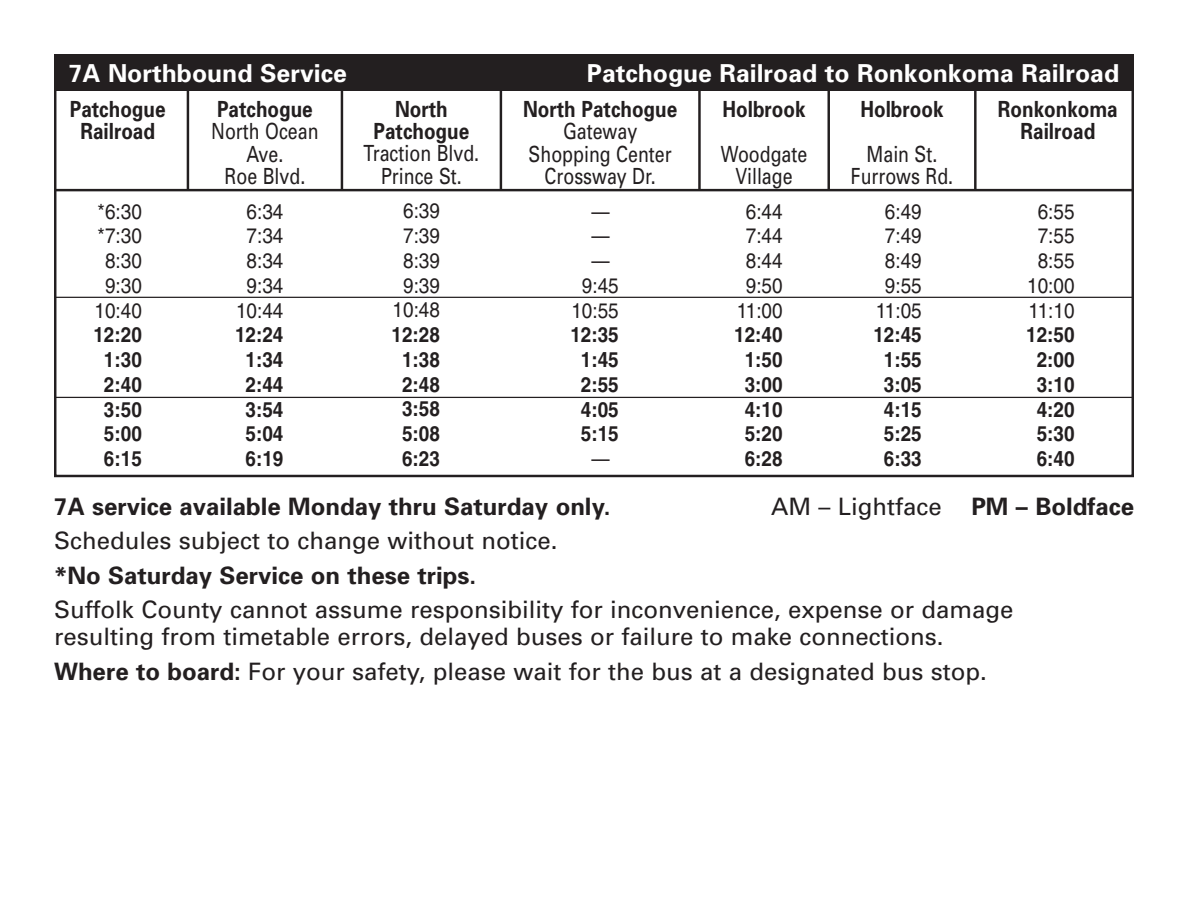
<style>
.page{position:relative;width:1188px;height:918px;background:#fff}
.page>*{position:absolute;margin:0;border:0;box-sizing:border-box;transform-origin:0 0}
.time_pts-Title{font:700 24.75px "Univers";color:#fff}
.t1{font:24px/27px "Univers";color:#231f20}
.t2{font:700 24px "Univers";color:#231f20}
.time_pts-intersecti{font:22.35px/22.4px "Univers";color:#231f20;text-align:center;scale:.8 1}
.time_pts-Town_Name{font:700 22.35px/22.2px "Univers";color:#231f20;text-align:center;scale:.85 1}
.time_pts-text{font:700 21px "Helvetica";color:#231f20;scale:.9 1}
.time_pts-text-2{font:21px "Helvetica";color:#231f20;scale:.9 1}
.time_pts-1st_line_t{font:21px "Helvetica";color:#231f20;scale:.9 1}
.time_pts-Dash{font:21px "Helvetica";color:#231f20;scale:.9 1}
.time_pts-1st_line_D{font:21px "Helvetica";color:#231f20;scale:.9 1}
.s1{font-weight:700}
</style>
<div class="page">
<hr style="left:500px;top:85px;width:2px;height:105px;background:#231f20">
<hr style="left:187px;top:86px;width:2px;height:104px;background:#231f20">
<hr style="left:827px;top:84px;width:3px;height:106px;background:#231f20">
<hr style="left:341px;top:86px;width:2px;height:104px;background:#231f20">
<hr style="left:698px;top:86px;width:3px;height:104px;background:#231f20">
<div style="left:54px;top:54px;width:1080px;height:36px;background:#231f20"></div>
<hr style="left:54px;top:189px;width:1078px;height:2px;background:#231f20">
<hr style="left:54px;top:297px;width:1079px;height:1px;background:#231f20">
<hr style="left:54px;top:397px;width:1079px;height:1px;background:#231f20">
<hr style="left:974px;top:84px;width:3px;height:106px;background:#231f20">
<p class="time_pts-Title" style="left:69px;top:58px;width:280px">7A Northbound Service</p>
<p class="time_pts-Title" style="left:587px;top:58px;width:534px">Patchogue Railroad to Ronkonkoma Railroad</p>
<p class="time_pts-Town_Name" style="left:70px;top:97px;width:114px">Patchogue</p>
<p class="time_pts-Town_Name" style="left:80px;top:120px;width:89px">Railroad</p>
<p class="time_pts-1st_line_t" style="left:98px;top:199px;width:51px">*6:30</p>
<p class="time_pts-text-2" style="left:98px;top:224px;width:51px">*7:30</p>
<p class="time_pts-text-2" style="left:105px;top:249px;width:42px">8:30</p>
<p class="time_pts-text-2" style="left:105px;top:273px;width:42px">9:30</p>
<p class="time_pts-text-2" style="left:94px;top:298px;width:54px">10:40</p>
<p class="time_pts-text" style="left:93px;top:322px;width:55px">12:20</p>
<p class="time_pts-text" style="left:104px;top:347px;width:44px">1:30</p>
<p class="time_pts-text" style="left:104px;top:372px;width:44px">2:40</p>
<p class="time_pts-text" style="left:104px;top:396px;width:44px">3:50</p>
<p class="time_pts-text" style="left:104px;top:421px;width:44px">5:00</p>
<p class="time_pts-text" style="left:104px;top:446px;width:44px">6:15</p>
<p class="time_pts-Town_Name" style="left:217px;top:97px;width:114px">Patchogue</p>
<p class="time_pts-intersecti" style="left:211px;top:120px;width:136px">North Ocean<br>Ave.</p>
<p class="time_pts-intersecti" style="left:225px;top:164px;width:102px">Roe Blvd.</p>
<p class="time_pts-1st_line_t" style="left:247px;top:199px;width:42px">6:34</p>
<p class="time_pts-text-2" style="left:247px;top:224px;width:42px">7:34</p>
<p class="time_pts-text-2" style="left:247px;top:249px;width:42px">8:34</p>
<p class="time_pts-text-2" style="left:247px;top:273px;width:42px">9:34</p>
<p class="time_pts-text-2" style="left:236px;top:298px;width:54px">10:44</p>
<p class="time_pts-text" style="left:235px;top:322px;width:55px">12:24</p>
<p class="time_pts-text" style="left:246px;top:347px;width:44px">1:34</p>
<p class="time_pts-text" style="left:246px;top:372px;width:44px">2:44</p>
<p class="time_pts-text" style="left:246px;top:396px;width:44px">3:54</p>
<p class="time_pts-text" style="left:246px;top:421px;width:44px">5:04</p>
<p class="time_pts-text" style="left:246px;top:446px;width:44px">6:19</p>
<p class="time_pts-Town_Name" style="left:374px;top:97px;width:114px">North<br>Patchogue</p>
<p class="time_pts-intersecti" style="left:364px;top:142px;width:146px">Traction Blvd.</p>
<p class="time_pts-intersecti" style="left:381px;top:164px;width:102px">Prince St.</p>
<p class="time_pts-1st_line_t" style="left:403px;top:199px;width:42px">6:39</p>
<p class="time_pts-text-2" style="left:403px;top:223px;width:42px">7:39</p>
<p class="time_pts-text-2" style="left:403px;top:248px;width:42px">8:39</p>
<p class="time_pts-text-2" style="left:403px;top:273px;width:42px">9:39</p>
<p class="time_pts-text-2" style="left:393px;top:298px;width:54px">10:48</p>
<p class="time_pts-text" style="left:392px;top:322px;width:55px">12:28</p>
<p class="time_pts-text" style="left:402px;top:347px;width:44px">1:38</p>
<p class="time_pts-text" style="left:402px;top:371px;width:44px">2:48</p>
<p class="time_pts-text" style="left:402px;top:396px;width:44px">3:58</p>
<p class="time_pts-text" style="left:402px;top:421px;width:44px">5:08</p>
<p class="time_pts-text" style="left:402px;top:446px;width:44px">6:23</p>
<p class="time_pts-Town_Name" style="left:523px;top:97px;width:183px">North Patchogue</p>
<p class="time_pts-intersecti" style="left:563px;top:120px;width:94px">Gateway</p>
<p class="time_pts-intersecti" style="left:529px;top:142px;width:180px">Shopping Center</p>
<p class="time_pts-intersecti" style="left:545px;top:164px;width:140px">Crossway Dr.</p>
<p class="time_pts-1st_line_D" style="left:591px;top:199px;width:21px">—</p>
<p class="time_pts-Dash" style="left:591px;top:224px;width:21px">—</p>
<p class="time_pts-Dash" style="left:591px;top:249px;width:21px">—</p>
<p class="time_pts-text-2" style="left:582px;top:273px;width:42px">9:45</p>
<p class="time_pts-text-2" style="left:571px;top:298px;width:54px">10:55</p>
<p class="time_pts-text" style="left:570px;top:322px;width:55px">12:35</p>
<p class="time_pts-text" style="left:581px;top:347px;width:44px">1:45</p>
<p class="time_pts-text" style="left:581px;top:372px;width:44px">2:55</p>
<p class="time_pts-text" style="left:581px;top:396px;width:44px">4:05</p>
<p class="time_pts-text" style="left:581px;top:421px;width:44px">5:15</p>
<p class="time_pts-Dash" style="left:591px;top:447px;width:21px">—</p>
<p class="time_pts-Town_Name" style="left:723px;top:97px;width:99px">Holbrook</p>
<p class="time_pts-intersecti" style="left:721px;top:142px;width:110px">Woodgate</p>
<p class="time_pts-intersecti" style="left:736px;top:164px;width:73px">Village</p>
<p class="time_pts-1st_line_t" style="left:746px;top:199px;width:42px">6:44</p>
<p class="time_pts-text-2" style="left:746px;top:224px;width:42px">7:44</p>
<p class="time_pts-text-2" style="left:746px;top:249px;width:42px">8:44</p>
<p class="time_pts-text-2" style="left:746px;top:273px;width:42px">9:50</p>
<p class="time_pts-text-2" style="left:737px;top:298px;width:53px">11:00</p>
<p class="time_pts-text" style="left:734px;top:322px;width:55px">12:40</p>
<p class="time_pts-text" style="left:745px;top:347px;width:44px">1:50</p>
<p class="time_pts-text" style="left:745px;top:372px;width:44px">3:00</p>
<p class="time_pts-text" style="left:745px;top:396px;width:44px">4:10</p>
<p class="time_pts-text" style="left:745px;top:421px;width:44px">5:20</p>
<p class="time_pts-text" style="left:745px;top:446px;width:44px">6:28</p>
<p class="time_pts-Town_Name" style="left:860px;top:97px;width:99px">Holbrook</p>
<p class="time_pts-intersecti" style="left:867px;top:142px;width:90px">Main St.</p>
<p class="time_pts-intersecti" style="left:851px;top:164px;width:130px">Furrows Rd.</p>
<p class="time_pts-1st_line_t" style="left:885px;top:199px;width:42px">6:49</p>
<p class="time_pts-text-2" style="left:885px;top:224px;width:42px">7:49</p>
<p class="time_pts-text-2" style="left:885px;top:249px;width:42px">8:49</p>
<p class="time_pts-text-2" style="left:885px;top:273px;width:42px">9:55</p>
<p class="time_pts-text-2" style="left:876px;top:298px;width:53px">11:05</p>
<p class="time_pts-text" style="left:873px;top:322px;width:55px">12:45</p>
<p class="time_pts-text" style="left:884px;top:347px;width:44px">1:55</p>
<p class="time_pts-text" style="left:884px;top:372px;width:44px">3:05</p>
<p class="time_pts-text" style="left:884px;top:396px;width:44px">4:15</p>
<p class="time_pts-text" style="left:884px;top:421px;width:44px">5:25</p>
<p class="time_pts-text" style="left:884px;top:446px;width:44px">6:33</p>
<p class="time_pts-Town_Name" style="left:998px;top:97px;width:143px">Ronkonkoma</p>
<p class="time_pts-Town_Name" style="left:1021px;top:120px;width:89px">Railroad</p>
<p class="time_pts-1st_line_t" style="left:1038px;top:199px;width:42px">6:55</p>
<p class="time_pts-text-2" style="left:1038px;top:224px;width:42px">7:55</p>
<p class="time_pts-text-2" style="left:1038px;top:249px;width:42px">8:55</p>
<p class="time_pts-text-2" style="left:1027px;top:273px;width:54px">10:00</p>
<p class="time_pts-text-2" style="left:1029px;top:298px;width:53px">11:10</p>
<p class="time_pts-text" style="left:1026px;top:322px;width:55px">12:50</p>
<p class="time_pts-text" style="left:1037px;top:347px;width:44px">2:00</p>
<p class="time_pts-text" style="left:1037px;top:372px;width:44px">3:10</p>
<p class="time_pts-text" style="left:1037px;top:396px;width:44px">4:20</p>
<p class="time_pts-text" style="left:1037px;top:421px;width:44px">5:30</p>
<p class="time_pts-text" style="left:1037px;top:446px;width:44px">6:40</p>
<p class="t2" style="left:54px;top:491px;width:558px">7A service available Monday thru Saturday only.</p>
<p class="t1" style="left:771px;top:492px;width:364px">AM – Lightface <span class="s1">PM – Boldface</span></p>
<p class="t1" style="left:54px;top:527px;width:505px">Schedules subject to change without notice.</p>
<p class="t2" style="left:54px;top:560px;width:424px">*No Saturday Service on these trips.</p>
<p class="t1" style="left:54px;top:596px;width:961px">Suffolk County cannot assume responsibility for inconvenience, expense or damage resulting from timetable errors, delayed buses or failure to make connections.</p>
<p class="t1" style="left:54px;top:657px;width:934px"><span class="s1">Where to board:</span> For your safety, please wait for the bus at a designated bus stop.</p>
</div>
